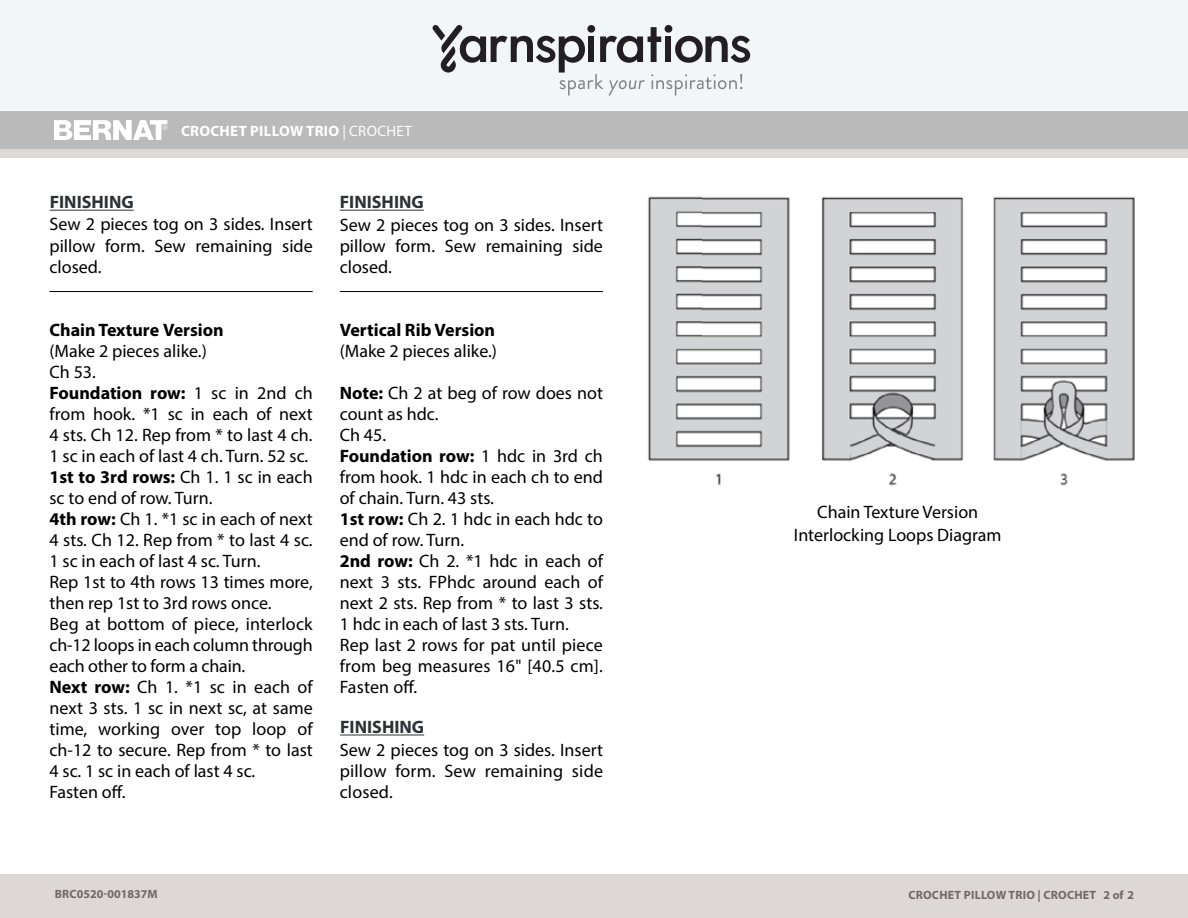
<style>
.page{position:relative;width:1188px;height:918px;background:#fff}
.page>*{position:absolute;margin:0;border:0;box-sizing:border-box;transform-origin:0 0}
.t1{font:18px/21px "Myriad Pro";color:#000;text-align:justify}
.Body{font:700 18px "Myriad Pro";color:#2d3135}
.t2{font:700 15px "Myriad Pro";letter-spacing:.02em;color:#fff}
.t3{font:700 12px "Myriad Pro";letter-spacing:.02em;color:#746865}
.t4{font:700 12px "Myriad Pro";letter-spacing:.02em;color:#756966}
.t5{font:700 12px "Myriad Pro";color:#746865}
.s1{font-weight:400}
.s2{font-weight:700}
</style>
<div class="page">
<div style="left:0;top:875px;width:1188px;height:43px;background:#ddd7d6"></div>
<div style="left:0;top:149px;width:1188px;height:9px;background:#ddd7d6"></div>
<div style="left:0;top:111px;width:1188px;height:38px;background:#bababa"></div>
<svg style="left:54px;top:120px;width:113px;height:20px"></svg>
<div style="left:0;top:0;width:1188px;height:111px;background:#f3f6f7"></div>
<svg style="left:433px;top:25px;width:318px;height:71px"></svg>
<hr style="left:0;top:874px;width:1188px;height:1px;background:#ddd8d7">
<hr style="left:50px;top:291px;width:263px;height:1px;background:#000">
<hr style="left:340px;top:291px;width:263px;height:1px;background:#000">
<img style="left:648px;top:196px;width:487px;height:290px">
<hr style="left:340px;top:210px;width:84px;height:1px;background:#2d3135">
<hr style="left:50px;top:210px;width:84px;height:1px;background:#2d3135">
<hr style="left:340px;top:735px;width:84px;height:1px;background:#2d3135">
<p class="t2" style="left:181px;top:121px;width:232px">CROCHET PILLOW TRIO <span class="s1">| CROCHET</span></p>
<p class="Body" style="left:50px;top:191px;width:86px">FINISHING</p>
<p class="Body" style="left:340px;top:191px;width:86px">FINISHING</p>
<p class="t1" style="left:50px;top:214px;width:265px">Sew 2 pieces tog on 3 sides. Insert pillow form. Sew remaining side closed.</p>
<p class="t1" style="left:50px;top:319px;width:265px;text-align:left"><span class="s2">Chain Texture Version<br></span>(Make 2 pieces alike.)<br>Ch 53.<br><span class="s2">Foundation row:</span> 1 sc in 2nd ch from hook. *1 sc in each of next<br>4 sts. Ch 12. Rep from * to last 4 ch.<br>1 sc in each of last 4 ch. Turn. 52 sc.<br><span class="s2">1st to 3rd rows:</span> Ch 1. 1 sc in each sc to end of row. Turn.<br><span class="s2">4th row:</span> Ch 1. *1 sc in each of next<br>4 sts. Ch 12. Rep from * to last 4 sc.<br>1 sc in each of last 4 sc. Turn.<br>Rep 1st to 4th rows 13 times more, then rep 1st to 3rd rows once.<br>Beg at bottom of piece, interlock ch-12 loops in each column through each other to form a chain.<br><span class="s2">Next row:</span> Ch 1. *1 sc in each of next 3 sts. 1 sc in next sc, at same time, working over top loop of ch-12 to secure. Rep from * to last<br>4 sc. 1 sc in each of last 4 sc.<br>Fasten off.</p>
<p class="t1" style="left:340px;top:214px;width:265px">Sew 2 pieces tog on 3 sides. Insert pillow form. Sew remaining side closed.</p>
<p class="t1" style="left:340px;top:319px;width:159px"><span class="s2">Vertical Rib Version </span>(Make 2 pieces alike.)</p>
<p class="t1" style="left:340px;top:382px;width:265px;text-align:left"><span class="s2">Note:</span> Ch 2 at beg of row does not count as hdc.<br>Ch 45.<br><span class="s2">Foundation row:</span> 1 hdc in 3rd ch from hook. 1 hdc in each ch to end of chain. Turn. 43 sts.<br><span class="s2">1st row:</span> Ch 2. 1 hdc in each hdc to end of row. Turn.<br><span class="s2">2nd row:</span> Ch 2. *1 hdc in each of next 3 sts. FPhdc around each of next 2 sts. Rep from * to last 3 sts.<br>1 hdc in each of last 3 sts. Turn.<br>Rep last 2 rows for pat until piece from beg measures 16" [40.5 cm].<br>Fasten off.</p>
<p class="Body" style="left:340px;top:715px;width:86px">FINISHING</p>
<p class="t1" style="left:340px;top:739px;width:265px">Sew 2 pieces tog on 3 sides. Insert pillow form. Sew remaining side closed.</p>
<p class="t1" style="left:794px;top:500px;width:209px;line-height:23.1px;text-align:center">Chain Texture Version<br>Interlocking Loops Diagram</p>
<p class="t5" style="left:55px;top:886px;width:105px">BRC0520-001837M</p>
<p class="t4" style="left:943px;top:886px;width:223px">CROCHET PILLOW TRIO | <span class="s1">CROCHET</span> 2 of 2</p>
<p class="t3" style="left:908px;top:887px;width:227px">CROCHET PILLOW TRIO | CROCHET 2 of 2</p>
</div>
